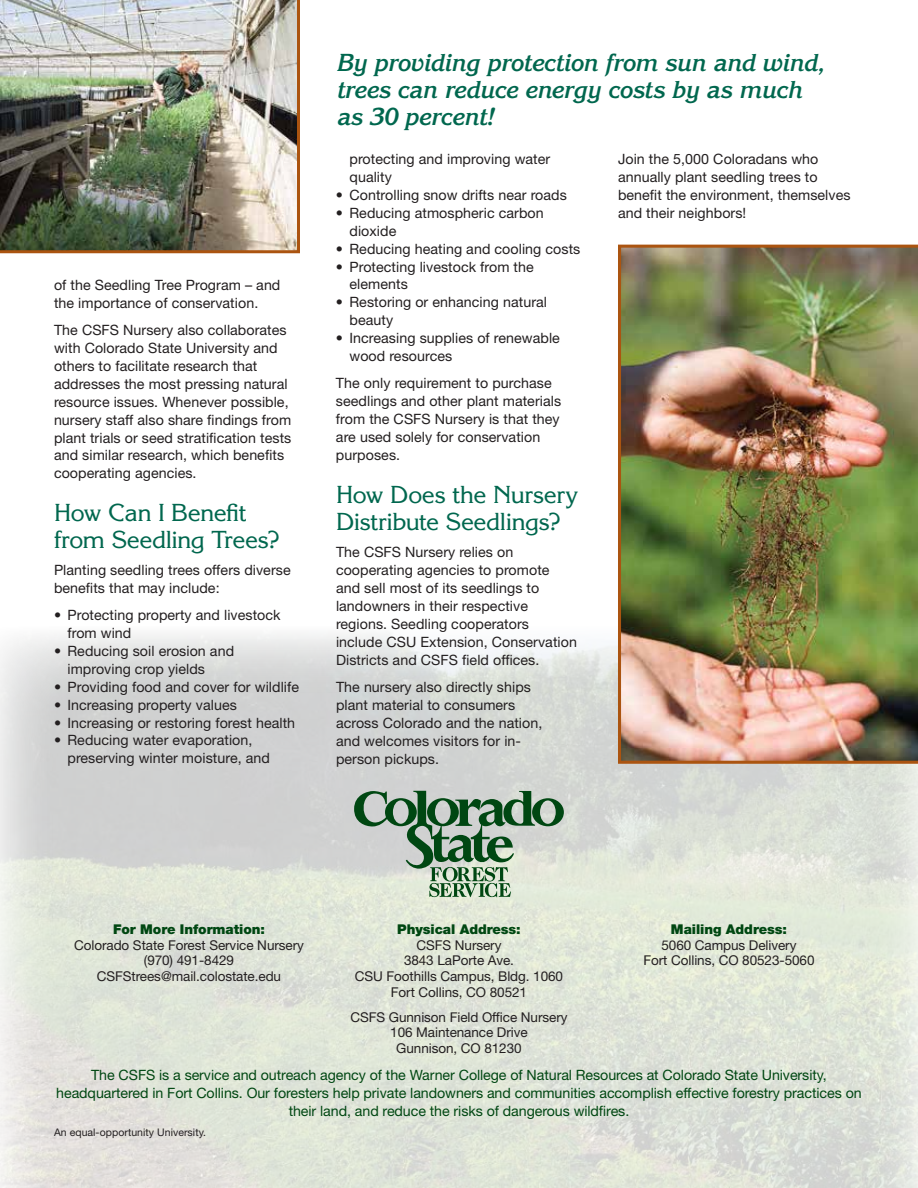
<style>
.page{position:relative;width:918px;height:1188px;background:#fff}
.page>*{position:absolute;margin:0;border:0;box-sizing:border-box;transform-origin:0 0}
.t1{font:italic 700 24px/27px "Korinna Std";letter-spacing:-.025em;color:#00674e}
.t2{font:24px/27px "Korinna Std";letter-spacing:-.015em;color:#00674e}
.t3{font:14.25px/18px "Helvetica Neue LT Std";letter-spacing:.005em;color:#231f20}
.t4{font:14.25px/18px "Helvetica Neue LT Std";letter-spacing:-.005em;color:#004712;text-align:center}
.t5{font:13.5px/15.8px "Helvetica Neue LT Std";letter-spacing:-.005em;color:#231f20;text-align:center}
.t6{font:900 13.5px "Helvetica Neue LT Std";letter-spacing:-.005em;color:#004712}
.t7{font:10.5px "Helvetica Neue LT Std";letter-spacing:.005em;color:#231f20}
</style>
<div class="page">
<img style="left:0;top:634px;width:918px;height:554px">
<img style="left:618px;top:245px;width:300px;height:519px">
<svg style="left:354px;top:791px;width:210px;height:106px;background:#9db29f"></svg>
<img style="left:0;top:0;width:300px;height:253px">
<p class="t3" style="left:54px;top:275px;width:228px">of the Seedling Tree Program – and the importance of conservation.</p>
<p class="t3" style="left:54px;top:320px;width:239px">The CSFS Nursery also collaborates with Colorado State University and others to facilitate research that addresses the most pressing natural resource issues. Whenever possible, nursery staff also share findings from plant trials or seed stratification tests and similar research, which benefits cooperating agencies.</p>
<h1 class="t2" style="left:54px;top:498px;width:228px">How Can I Benefit from Seedling Trees?</h1>
<p class="t3" style="left:54px;top:560px;width:238px">Planting seedling trees offers diverse benefits that may include:</p>
<p class="t3" style="left:67px;top:605px;width:215px;text-indent:-13px">• Protecting property and livestock from wind</p>
<p class="t3" style="left:67px;top:641px;width:168px;text-indent:-13px">• Reducing soil erosion and improving crop yields</p>
<p class="t3" style="left:54px;top:677px;width:247px">• Providing food and cover for wildlife</p>
<p class="t3" style="left:54px;top:695px;width:184px">• Increasing property values</p>
<p class="t3" style="left:54px;top:713px;width:243px">• Increasing or restoring forest health</p>
<p class="t3" style="left:67px;top:731px;width:204px;text-indent:-13px">• Reducing water evaporation, preserving winter moisture, and</p>
<h1 class="t1" style="left:336px;top:49px;width:490px">By providing protection from sun and wind, trees can reduce energy costs by as much as 30 percent!</h1>
<p class="t3" style="left:618px;top:149px;width:234px">Join the 5,000 Coloradans who annually plant seedling trees to benefit the environment, themselves and their neighbors!</p>
<p class="t3" style="left:349px;top:149px;width:202px">protecting and improving water quality</p>
<p class="t3" style="left:336px;top:185px;width:232px">• Controlling snow drifts near roads</p>
<p class="t3" style="left:349px;top:203px;width:196px;text-indent:-13px">• Reducing atmospheric carbon dioxide</p>
<p class="t3" style="left:336px;top:239px;width:246px">• Reducing heating and cooling costs</p>
<p class="t3" style="left:349px;top:257px;width:186px;text-indent:-13px">• Protecting livestock from the elements</p>
<p class="t3" style="left:349px;top:293px;width:199px;text-indent:-13px">• Restoring or enhancing natural beauty</p>
<p class="t3" style="left:349px;top:329px;width:212px;text-indent:-13px">• Increasing supplies of renewable wood resources</p>
<p class="t3" style="left:336px;top:374px;width:227px">The only requirement to purchase seedlings and other plant materials from the CSFS Nursery is that they are used solely for conservation purposes.</p>
<h1 class="t2" style="left:336px;top:480px;width:244px">How Does the Nursery<br>Distribute Seedlings?</h1>
<p class="t3" style="left:336px;top:542px;width:242px">The CSFS Nursery relies on cooperating agencies to promote and sell most of its seedlings to landowners in their respective regions. Seedling cooperators include CSU Extension, Conservation<br>Districts and CSFS field offices.</p>
<p class="t3" style="left:336px;top:677px;width:208px">The nursery also directly ships plant material to consumers across Colorado and the nation, and welcomes visitors for in&shy;person pickups.</p>
<p class="t6" style="left:113px;top:921px;width:153px">For More Information:</p>
<p class="t5" style="left:74px;top:937px;width:231px">Colorado State Forest Service Nursery (970) 491-8429<br>CSFStrees@mail.colostate.edu</p>
<p class="t6" style="left:397px;top:921px;width:125px">Physical Address:</p>
<p class="t5" style="left:355px;top:937px;width:210px">CSFS Nursery<br>3843 LaPorte Ave.<br>CSU Foothills Campus, Bldg. 1060<br>Fort Collins, CO 80521</p>
<p class="t5" style="left:350px;top:1009px;width:219px">CSFS Gunnison Field Office Nursery<br>106 Maintenance Drive<br>Gunnison, CO 81230</p>
<p class="t6" style="left:671px;top:921px;width:118px">Mailing Address:</p>
<p class="t5" style="left:643px;top:937px;width:173px">5060 Campus Delivery<br>Fort Collins, CO 80523-5060</p>
<p class="t4" style="left:56px;top:1066px;width:807px">The CSFS is a service and outreach agency of the Warner College of Natural Resources at Colorado State University, headquartered in Fort Collins. Our foresters help private landowners and communities accomplish effective forestry practices on their land, and reduce the risks of dangerous wildfires.</p>
<p class="t7" style="left:54px;top:1126px;width:154px">An equal-opportunity University.</p>
</div>
